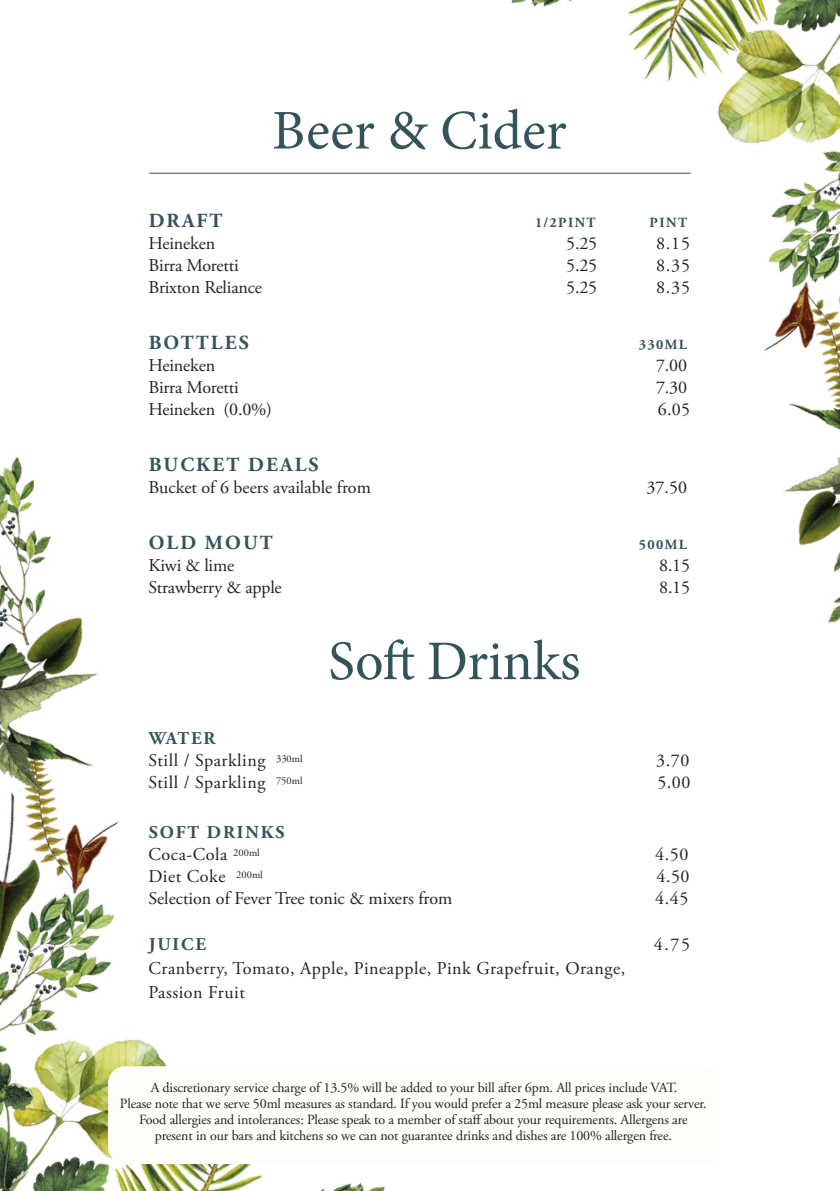
<style>
.page{position:relative;width:840px;height:1191px;background:#fff}
.page>*{position:absolute;margin:0;border:0;box-sizing:border-box;transform-origin:0 0}
.t1{font:56px "Minion Pro";color:#34545b}
.Subheader_left_aligned{font:700 20px "Adobe Garamond Pro";letter-spacing:.105em;color:#34545b}
.Subheader{font:18px "Adobe Garamond Pro";color:#231f20}
.Subheader-2{font:18px "Adobe Garamond Pro";letter-spacing:.03em;color:#231f20}
.Subheader_left_aligned-2{font:18px "Adobe Garamond Pro";letter-spacing:-.01em;color:#231f20}
.Subheader_left_aligned-3{font:700 18px "Adobe Garamond Pro";letter-spacing:.105em;color:#34545b}
.Subheader-3{font:700 18px "Adobe Garamond Pro";letter-spacing:.105em;color:#34545b}
.t2{font:14px/16px "Adobe Garamond Pro";letter-spacing:-.01em;color:#231f20;text-align:center}
.Subheader_left_aligned-4{font:700 14px "Adobe Garamond Pro";letter-spacing:.1em;color:#34545b}
</style>
<div class="page">
<img style="left:0;top:0;width:839px;height:1191px">
<hr style="left:149px;top:173px;width:541px;height:1px;background:#34545b">
<div style="left:108px;top:1066px;width:611px;height:98px;background:#fdfdfa;border-radius:17px"></div>
<p class="t1" style="left:272px;top:93px;width:296px">Beer &amp; Cider</p>
<p class="Subheader_left_aligned" style="left:149px;top:209px;width:75px">DRAFT</p>
<p class="Subheader_left_aligned-4" style="left:534px;top:215px;width:62px">1/2PINT</p>
<p class="Subheader_left_aligned-4" style="left:649px;top:215px;width:39px">PINT</p>
<p class="Subheader" style="left:148px;top:233px;width:68px">Heineken</p>
<p class="Subheader" style="left:566px;top:233px;width:32px">5.25</p>
<p class="Subheader" style="left:655px;top:233px;width:35px">8.15</p>
<p class="Subheader" style="left:148px;top:255px;width:92px">Birra Moretti</p>
<p class="Subheader" style="left:566px;top:255px;width:32px">5.25</p>
<p class="Subheader" style="left:655px;top:255px;width:35px">8.35</p>
<p class="Subheader" style="left:148px;top:277px;width:115px">Brixton Reliance</p>
<p class="Subheader" style="left:566px;top:277px;width:32px">5.25</p>
<p class="Subheader" style="left:655px;top:277px;width:35px">8.35</p>
<p class="Subheader_left_aligned" style="left:149px;top:331px;width:102px">BOTTLES</p>
<p class="Subheader_left_aligned-4" style="left:638px;top:337px;width:50px">330ML</p>
<p class="Subheader_left_aligned-2" style="left:148px;top:355px;width:68px">Heineken</p>
<p class="Subheader_left_aligned-2" style="left:655px;top:355px;width:32px">7.00</p>
<p class="Subheader_left_aligned-2" style="left:148px;top:377px;width:92px">Birra Moretti</p>
<p class="Subheader_left_aligned-2" style="left:655px;top:377px;width:32px">7.30</p>
<p class="Subheader" style="left:148px;top:399px;width:125px">Heineken (0.0%)</p>
<p class="Subheader" style="left:657px;top:399px;width:34px">6.05</p>
<p class="Subheader_left_aligned" style="left:149px;top:453px;width:171px">BUCKET DEALS</p>
<p class="Subheader" style="left:148px;top:477px;width:224px">Bucket of 6 beers available from</p>
<p class="Subheader" style="left:646px;top:477px;width:42px">37.50</p>
<p class="Subheader_left_aligned" style="left:149px;top:531px;width:126px">OLD MOUT</p>
<p class="Subheader_left_aligned-4" style="left:638px;top:537px;width:50px">500ML</p>
<p class="Subheader" style="left:148px;top:555px;width:87px">Kiwi &amp; lime</p>
<p class="Subheader" style="left:658px;top:555px;width:32px">8.15</p>
<p class="Subheader" style="left:148px;top:577px;width:135px">Strawberry &amp; apple</p>
<p class="Subheader" style="left:658px;top:577px;width:32px">8.15</p>
<p class="t1" style="left:328px;top:623px;width:253px">Soft Drinks</p>
<p class="Subheader_left_aligned-3" style="left:149px;top:727px;width:68px">WATER</p>
<p class="Subheader-2" style="left:148px;top:749px;width:156px">Still / Sparkling <sup>330ml</sup></p>
<p class="Subheader" style="left:655px;top:749px;width:35px">3.70</p>
<p class="Subheader-2" style="left:148px;top:771px;width:155px">Still / Sparkling <sup>750ml</sup></p>
<p class="Subheader" style="left:657px;top:771px;width:35px">5.00</p>
<p class="Subheader_left_aligned-3" style="left:149px;top:821px;width:137px">SOFT DRINKS</p>
<p class="Subheader-2" style="left:148px;top:843px;width:113px">Coca-Cola <sup>200ml</sup></p>
<p class="Subheader" style="left:655px;top:843px;width:35px">4.50</p>
<p class="Subheader-2" style="left:148px;top:865px;width:116px">Diet Coke <sup>200ml</sup></p>
<p class="Subheader" style="left:656px;top:865px;width:35px">4.50</p>
<p class="Subheader" style="left:148px;top:887px;width:305px">Selection of Fever Tree tonic &amp; mixers from</p>
<p class="Subheader" style="left:654px;top:887px;width:35px">4.45</p>
<p class="Subheader-3" style="left:149px;top:933px;width:59px">JUICE</p>
<p class="Subheader" style="left:653px;top:933px;width:38px">4.75</p>
<p class="Subheader-2" style="left:148px;top:957px;width:478px">Cranberry, Tomato, Apple, Pineapple, Pink Grapefruit, Orange,</p>
<p class="Subheader-2" style="left:148px;top:981px;width:98px">Passion Fruit</p>
<p class="t2" style="left:120px;top:1080px;width:588px">A discretionary service charge of 13.5% will be added to your bill after 6pm. All prices include VAT.<br>Please note that we serve 50ml measures as standard. If you would prefer a 25ml measure please ask your server.<br>Food allergies and intolerances: Please speak to a member of staff about your requirements. Allergens are present in our bars and kitchens so we can not guarantee drinks and dishes are 100% allergen free.</p>
</div>
